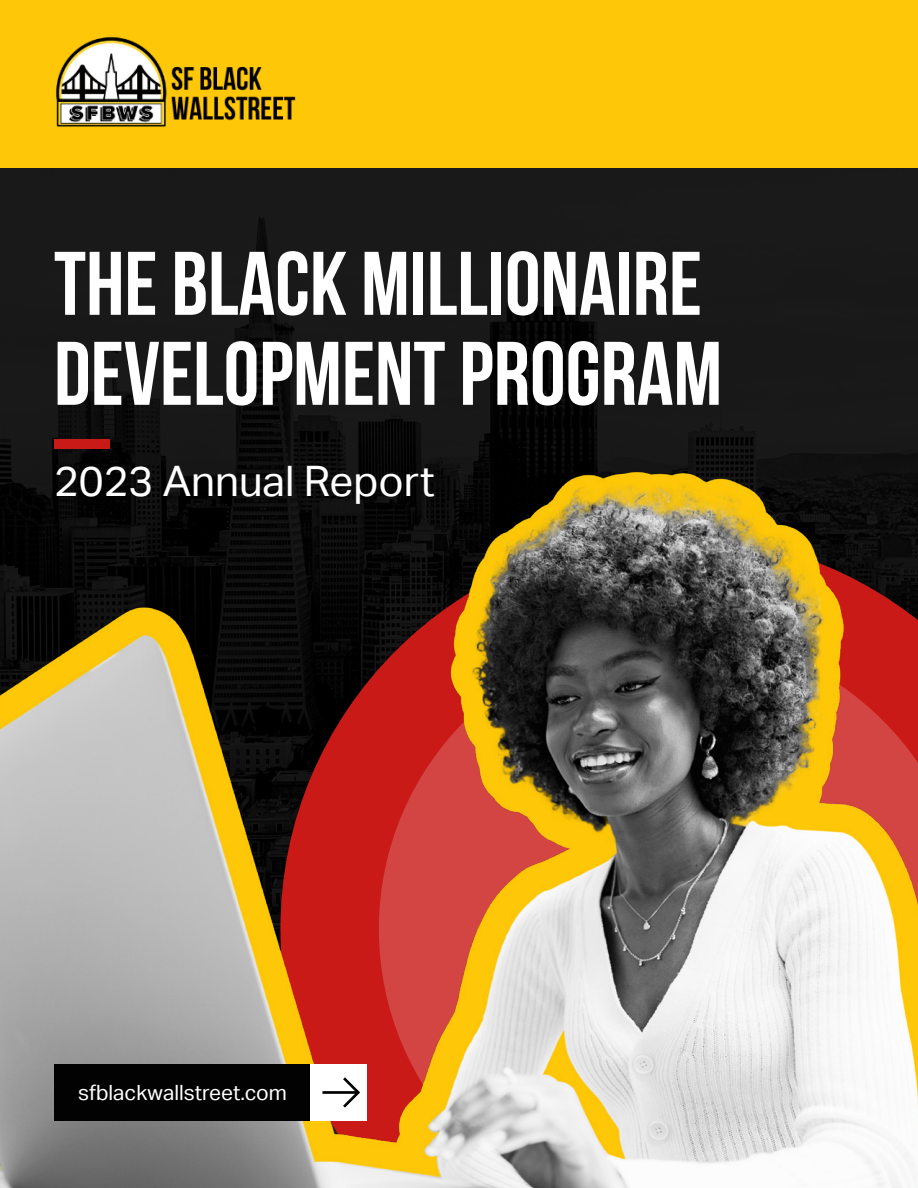
<style>
.page{position:relative;width:918px;height:1188px;background:#fff}
.page>*{position:absolute;margin:0;border:0;box-sizing:border-box;transform-origin:0 0}
.t1{font:700 90px/90px "Bebas Neue";color:#fff}
.t2{font:42px "Aktiv Grotesk";color:#fff}
.t3{font:21px "Aktiv Grotesk";color:#fff}
</style>
<div class="page">
<div style="left:0;top:0;width:918px;height:168px;background:#fec707"></div>
<svg style="left:0;top:168px;width:918px;height:281px;background:#161616"></svg>
<img style="left:0;top:449px;width:918px;height:739px">
<img style="left:56px;top:37px;width:240px;height:90px">
<div style="left:54px;top:1064px;width:257px;height:56px;background:#020203"></div>
<div style="left:311px;top:1064px;width:56px;height:56px;background:#fff"></div>
<svg style="left:322px;top:1077px;width:38px;height:31px"></svg>
<div style="left:54px;top:439px;width:55px;height:10px;background:#ca1a17"></div>
<p class="t1" style="left:54px;top:238px;width:670px">THE BLACK MILLIONAIRE<br>DEVELOPMENT PROGRAM</p>
<p class="t2" style="left:54px;top:457px;width:382px">2023 Annual Report</p>
<p class="t3" style="left:78px;top:1080px;width:210px">sfblackwallstreet.com</p>
</div>
